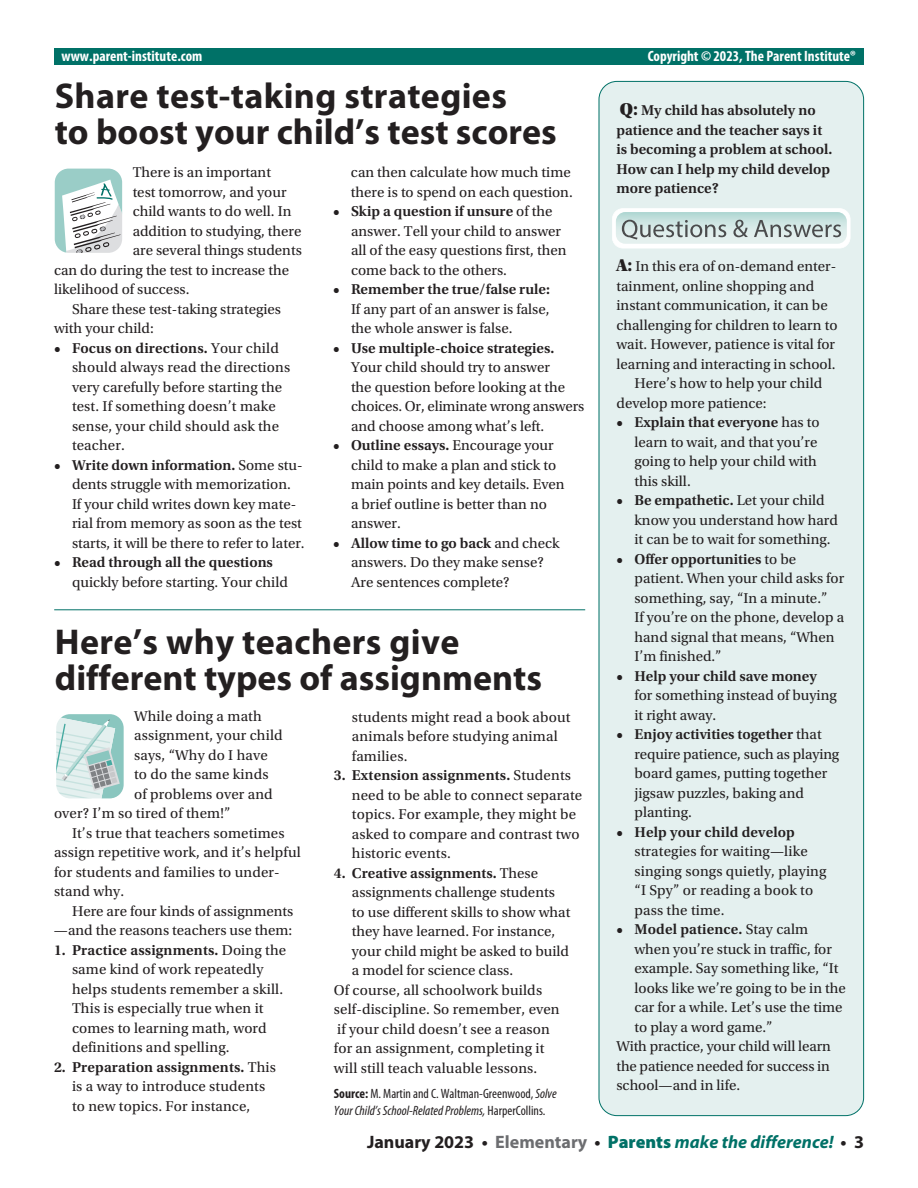
<style>
.page{position:relative;width:918px;height:1188px;background:#fff}
.page>*{position:absolute;margin:0;border:0;box-sizing:border-box;transform-origin:0 0}
.t1{font:700 36px/36px "Myriad Pro";color:#231f20}
.t2{font:italic 700 18px "Myriad Pro";color:#007167}
.t3{font:15px/19.5px "Utopia Std";color:#231f20}
.t4{font:600 15px/19.5px "Utopia Std";color:#231f20}
.t5{font:700 condensed 15px "Myriad Pro";color:#fff}
.t6{font:condensed 13.5px/16.5px "Myriad Pro";color:#231f20}
.s1{font-weight:600}
.s2{font-weight:400}
.s3{font-weight:700}
.s4{font-style:italic}
.s5{font-family:"Utopia Std Black Headline";font-weight:400;font-size:18px}
.s6{font-family:"Utopia Std Black Headline";font-size:18px}
.s7{font-style:normal;color:#231f20}
.s8{font-style:normal;color:#6c6d70}
.s9{font-weight:900;font-style:normal}
</style>
<div class="page">
<div style="left:599px;top:81px;width:265px;height:1035px;background:#e4f0ef;border-radius:18px"></div>
<hr style="left:54px;top:609px;width:531px;height:1px;background:#007167">
<svg style="left:56px;top:714px;width:68px;height:85px;background:#c0dad8"></svg>
<svg style="left:612px;top:208px;width:238px;height:40px"></svg>
<div style="left:54px;top:49px;width:810px;height:16px;background:#007167"></div>
<svg style="left:54px;top:168px;width:69px;height:85px"></svg>
<p class="t5" style="left:62px;top:46px;width:142px">www.parent-institute.com</p>
<p class="t5" style="left:648px;top:46px;width:210px">Copyright © 2023, The Parent Institute®</p>
<h1 class="t1" style="left:55px;top:77px;width:504px">Share test-taking strategies<br>to boost your child’s test scores</h1>
<p class="t3" style="left:133px;top:163px;width:140px">There is an important</p>
<p class="t3" style="left:133px;top:183px;width:155px">test tomorrow, and your</p>
<p class="t3" style="left:133px;top:202px;width:160px">child wants to do well. In</p>
<p class="t3" style="left:133px;top:222px;width:170px">addition to studying, there</p>
<p class="t3" style="left:133px;top:241px;width:171px">are several things students</p>
<p class="t3" style="left:54px;top:261px;width:237px">can do during the test to increase the</p>
<p class="t3" style="left:54px;top:280px;width:137px">likelihood of success.</p>
<p class="t3" style="left:72px;top:300px;width:211px">Share these test-taking strategies</p>
<p class="t3" style="left:54px;top:319px;width:101px">with your child:</p>
<p class="t3" style="left:72px;top:339px;width:220px;text-indent:-18px"><span class="s1">• Focus on directions.</span> Your child should always read the directions very carefully before starting the test. If something doesn’t make sense, your child should ask the teacher.</p>
<p class="t3" style="left:72px;top:456px;width:234px;text-indent:-18px"><span class="s1">• Write down information.</span> Some stu&shy;dents struggle with memorization.<br>If your child writes down key mate&shy;rial from memory as soon as the test starts, it will be there to refer to later.</p>
<p class="t4" style="left:54px;top:553px;width:220px">• Read through all the questions</p>
<p class="t3" style="left:72px;top:573px;width:217px">quickly before starting. Your child</p>
<p class="t3" style="left:351px;top:163px;width:223px">can then calculate how much time there is to spend on each question.</p>
<p class="t3" style="left:351px;top:202px;width:217px;text-indent:-18px"><span class="s1">• Skip a question if unsure</span> of the answer. Tell your child to answer all of the easy questions first, then come back to the others.</p>
<p class="t4" style="left:333px;top:280px;width:218px">• Remember the true/false rule:</p>
<p class="t3" style="left:351px;top:300px;width:200px">If any part of an answer is false, the whole answer is false.</p>
<p class="t4" style="left:333px;top:338px;width:223px">• Use multiple-choice strategies.</p>
<p class="t3" style="left:351px;top:358px;width:235px">Your child should try to answer<br>the question before looking at the choices. Or, eliminate wrong answers and choose among what’s left.</p>
<p class="t3" style="left:351px;top:436px;width:215px;text-indent:-18px"><span class="s1">• Outline essays.</span> Encourage your child to make a plan and stick to main points and key details. Even a brief outline is better than no answer.</p>
<p class="t3" style="left:351px;top:534px;width:210px;text-indent:-18px"><span class="s1">• Allow time to go back</span> and check answers. Do they make sense?<br>Are sentences complete?</p>
<h1 class="t1" style="left:55px;top:622px;width:489px">Here’s why teachers give different types of assignments</h1>
<p class="t3" style="left:134px;top:706px;width:129px">While doing a math</p>
<p class="t3" style="left:134px;top:726px;width:150px">assignment, your child</p>
<p class="t3" style="left:134px;top:745px;width:135px">says, “Why do I have</p>
<p class="t3" style="left:134px;top:765px;width:136px">to do the same kinds</p>
<p class="t3" style="left:134px;top:784px;width:140px">of problems over and</p>
<p class="t3" style="left:54px;top:804px;width:178px">over? I’m so tired of them!”</p>
<p class="t3" style="left:72px;top:823px;width:214px">It’s true that teachers sometimes</p>
<p class="t3" style="left:54px;top:843px;width:248px">assign repetitive work, and it’s helpful</p>
<p class="t3" style="left:54px;top:862px;width:227px">for students and families to under-</p>
<p class="t3" style="left:54px;top:882px;width:72px">stand why.</p>
<p class="t3" style="left:72px;top:901px;width:223px">Here are four kinds of assignments</p>
<p class="t3" style="left:54px;top:921px;width:240px">—and the reasons teachers use them:</p>
<p class="t3" style="left:72px;top:940px;width:216px;text-indent:-18px"><span class="s1">1. Practice assignments.</span> Doing the same kind of work repeatedly helps students remember a skill.<br>This is especially true when it comes to learning math, word definitions and spelling.</p>
<p class="t3" style="left:54px;top:1057px;width:224px;text-align:center"><span class="s1">2. Preparation assignments.</span> This is a way to introduce students<br>to new topics. For instance,</p>
<p class="t3" style="left:352px;top:707px;width:220px">students might read a book about animals before studying animal families.</p>
<p class="t3" style="left:352px;top:766px;width:232px;text-indent:-18px"><span class="s1">3. Extension assignments.</span> Students need to be able to connect separate topics. For example, they might be asked to compare and contrast two historic events.</p>
<p class="t4" style="left:334px;top:863px;width:206px">4. Creative assignments. <span class="s2">These</span></p>
<p class="t3" style="left:352px;top:883px;width:204px">assignments challenge students</p>
<p class="t3" style="left:352px;top:902px;width:220px">to use different skills to show what</p>
<p class="t3" style="left:352px;top:922px;width:205px">they have learned. For instance,</p>
<p class="t3" style="left:352px;top:941px;width:219px">your child might be asked to build</p>
<p class="t3" style="left:352px;top:961px;width:163px">a model for science class.</p>
<p class="t3" style="left:334px;top:980px;width:210px">Of course, all schoolwork builds</p>
<p class="t3" style="left:334px;top:1000px;width:227px">self-discipline. So remember, even</p>
<p class="t3" style="left:337px;top:1019px;width:214px">if your child doesn’t see a reason</p>
<p class="t3" style="left:334px;top:1039px;width:212px">for an assignment, completing it</p>
<p class="t3" style="left:334px;top:1058px;width:205px">will still teach valuable lessons.</p>
<p class="t6" style="left:334px;top:1085px;width:224px"><span class="s3">Source:</span> M. Martin and C. Waltman-Greenwood, <span class="s4">Solve<br>Your Child’s School-Related Problems,</span> HarperCollins.</p>
<p class="t4" style="left:616px;top:101px;width:217px"><span class="s5">Q:</span> My child has absolutely no patience and the teacher says it is becoming a problem at school.<br>How can I help my child develop more patience?</p>
<p class="t3" style="left:616px;top:257px;width:221px"><span class="s6">A:</span> In this era of on-demand enter-</p>
<p class="t3" style="left:617px;top:277px;width:199px">tainment, online shopping and</p>
<p class="t3" style="left:617px;top:296px;width:213px">instant communication, it can be</p>
<p class="t3" style="left:617px;top:316px;width:222px">challenging for children to learn to</p>
<p class="t3" style="left:617px;top:335px;width:220px">wait. However, patience is vital for</p>
<p class="t3" style="left:617px;top:355px;width:220px">learning and interacting in school.</p>
<p class="t3" style="left:634px;top:374px;width:189px">Here’s how to help your child</p>
<p class="t3" style="left:616px;top:394px;width:152px">develop more patience:</p>
<p class="t3" style="left:634px;top:413px;width:187px;text-indent:-18px"><span class="s1">• Explain that everyone</span> has to learn to wait, and that you’re going to help your child with this skill.</p>
<p class="t3" style="left:634px;top:491px;width:205px;text-indent:-18px"><span class="s1">• Be empathetic.</span> Let your child know you understand how hard it can be to wait for something.</p>
<p class="t3" style="left:634px;top:550px;width:211px;text-indent:-18px"><span class="s1">• Offer opportunities</span> to be patient. When your child asks for something, say, “In a minute.”<br>If you’re on the phone, develop a hand signal that means, “When<br>I’m finished.”</p>
<p class="t4" style="left:616px;top:666px;width:202px">• Help your child save money</p>
<p class="t3" style="left:634px;top:686px;width:204px">for something instead of buying it right away.</p>
<p class="t3" style="left:634px;top:725px;width:206px;text-indent:-18px"><span class="s1">• Enjoy activities together</span> that require patience, such as playing board games, putting together jigsaw puzzles, baking and planting.</p>
<p class="t4" style="left:616px;top:822px;width:180px">• Help your child develop</p>
<p class="t3" style="left:634px;top:842px;width:194px">strategies for waiting—like singing songs quietly, playing “I Spy” or reading a book to pass the time.</p>
<p class="t4" style="left:616px;top:920px;width:193px">• Model patience. <span class="s2">Stay calm</span></p>
<p class="t3" style="left:634px;top:940px;width:199px">when you’re stuck in traffic, for</p>
<p class="t3" style="left:634px;top:959px;width:205px">example. Say something like, “It</p>
<p class="t3" style="left:634px;top:979px;width:213px">looks like we’re going to be in the</p>
<p class="t3" style="left:634px;top:998px;width:210px">car for a while. Let’s use the time</p>
<p class="t3" style="left:634px;top:1018px;width:140px">to play a word game.”</p>
<p class="t3" style="left:616px;top:1037px;width:216px">With practice, your child will learn</p>
<p class="t3" style="left:616px;top:1057px;width:215px">the patience needed for success in</p>
<p class="t3" style="left:616px;top:1076px;width:125px">school—and in life.</p>
<p class="t2" style="left:367px;top:1130px;width:499px"><span class="s7">January 2023 •</span> <span class="s8">Elementary</span> <span class="s7">•</span> <span class="s9">Parents</span> make the difference! <span class="s7">• 3</span></p>
</div>
